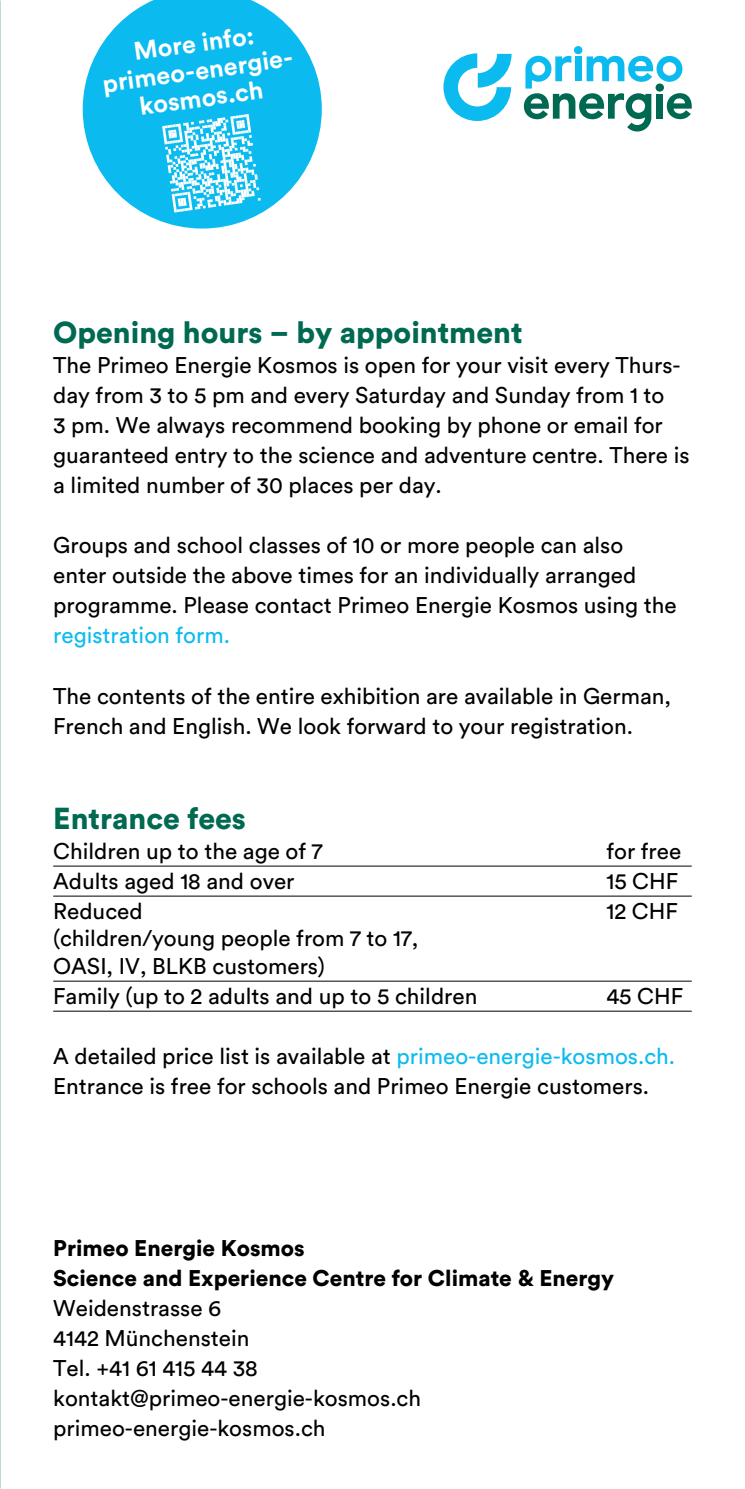
<style>
.page{position:relative;width:745px;height:1489px;background:#fff}
.page>*{position:absolute;margin:0;border:0;box-sizing:border-box;transform-origin:0 0}
.t1{font:900 30px "Circular Std";color:#006951}
.t2{font:700 25px/27.5px "Circular Std";color:#fff;text-align:center}
.t3{font:22.5px/30px "Circular Std";color:#000}
.t4{font:900 22.5px/30px "Circular Std";color:#000}
.t5{font:22.5px "Circular Std";color:#0bbbef}
.s1{color:#0bbbef}
</style>
<div class="page">
<svg style="left:443px;top:53px;width:68px;height:68px"></svg>
<svg style="left:523px;top:46px;width:168px;height:85px"></svg>
<svg style="left:83px;top:0;width:238px;height:228px;fill:#0bbbef"></svg>
<svg style="left:162px;top:114px;width:98px;height:98px"></svg>
<hr style="left:53px;top:865px;width:638px;height:1px;background:#000">
<hr style="left:53px;top:895px;width:638px;height:1px;background:#000">
<hr style="left:53px;top:980px;width:638px;height:1px;background:#000">
<hr style="left:53px;top:1010px;width:638px;height:1px;background:#000">
<p class="t2" style="left:97px;top:42px;width:196px;rotate:-8deg">More info: primeo-energie&shy;kosmos.ch</p>
<h1 class="t1" style="left:53px;top:313px;width:470px">Opening hours – by appointment</h1>
<p class="t3" style="left:53px;top:350px;width:637px">The Primeo Energie Kosmos is open for your visit every Thurs&shy;day from 3 to 5 pm and every Saturday and Sunday from 1 to<br>3 pm. We always recommend booking by phone or email for guaranteed entry to the science and adventure centre. There is a limited number of 30 places per day.</p>
<p class="t3" style="left:53px;top:530px;width:624px">Groups and school classes of 10 or more people can also enter outside the above times for an individually arranged programme. Please contact Primeo Energie Kosmos using the</p>
<p class="t5" style="left:53px;top:622px;width:178px">registration form.</p>
<p class="t3" style="left:53px;top:680px;width:619px">The contents of the entire exhibition are available in German,<br>French and English. We look forward to your registration.</p>
<h1 class="t1" style="left:53px;top:798px;width:194px">Entrance fees</h1>
<p class="t3" style="left:53px;top:835px;width:271px">Children up to the age of 7</p>
<p class="t3" style="left:606px;top:835px;width:76px">for free</p>
<p class="t3" style="left:53px;top:865px;width:243px">Adults aged 18 and over</p>
<p class="t3" style="left:606px;top:865px;width:73px">15 CHF</p>
<p class="t3" style="left:53px;top:895px;width:91px">Reduced</p>
<p class="t3" style="left:606px;top:895px;width:73px">12 CHF</p>
<p class="t3" style="left:53px;top:924px;width:366px;line-height:27.5px">(children/young people from 7 to 17,<br>OASI, IV, BLKB customers)</p>
<p class="t3" style="left:53px;top:980px;width:425px">Family (up to 2 adults and up to 5 children</p>
<p class="t3" style="left:606px;top:980px;width:78px">45 CHF</p>
<p class="t3" style="left:53px;top:1040px;width:623px">A detailed price list is available at <span class="s1">primeo-energie-kosmos.ch.<br></span>Entrance is free for schools and Primeo Energie customers.</p>
<p class="t4" style="left:53px;top:1232px;width:562px">Primeo Energie Kosmos<br>Science and Experience Centre for Climate &amp; Energy</p>
<p class="t3" style="left:53px;top:1292px;width:369px">Weidenstrasse 6<br>4142 Münchenstein<br>Tel. +41 61 415 44 38 kontakt@primeo-energie-kosmos.ch primeo-energie-kosmos.ch</p>
</div>
